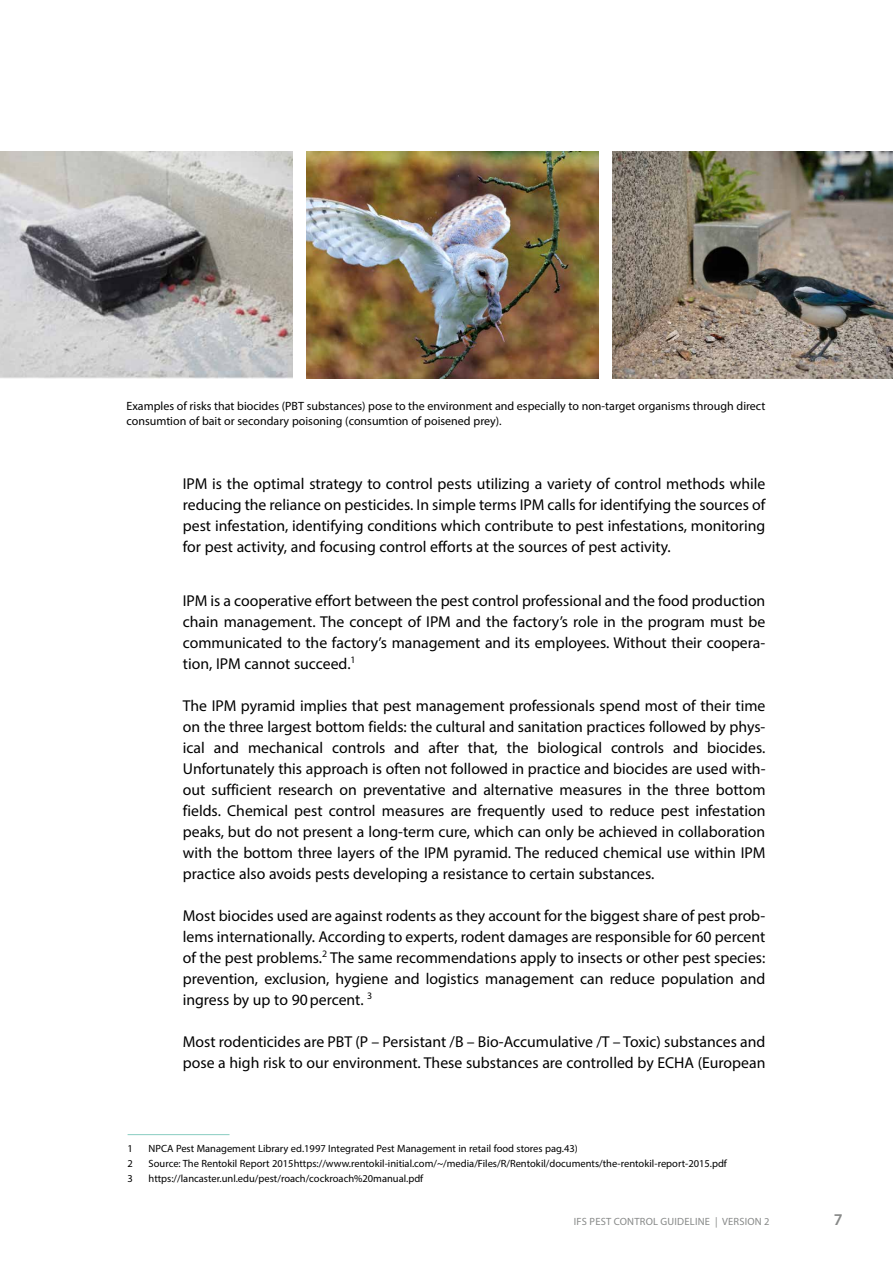
<style>
.page{position:relative;width:893px;height:1263px;background:#fff}
.page>*{position:absolute;margin:0;border:0;box-sizing:border-box;transform-origin:0 0}
.t1{font:600 16.5px "Myriad Pro";color:#878988}
.t2{font:15.75px/21px "Myriad Pro";color:#000;text-align:justify}
.t3{font:12px/15px "Myriad Pro";color:#000}
.t4{font:10.5px "Myriad Pro";color:#000}
.t5{font:10.5px "Myriad Pro";letter-spacing:.02em;color:#878988}
</style>
<div class="page">
<hr style="left:128px;top:1134px;width:102px;height:1px;background:#88ccc1">
<img style="left:0;top:152px;width:292px;height:226px">
<img style="left:306px;top:152px;width:292px;height:226px">
<img style="left:612px;top:152px;width:281px;height:226px">
<p class="t3" style="left:126px;top:398px;width:640px">Examples of risks that biocides (PBT substances) pose to the environment and especially to non-target organisms through direct consumtion of bait or secondary poisoning (consumtion of poisened prey).</p>
<p class="t2" style="left:183px;top:472px;width:584px">IPM is the optimal strategy to control pests utilizing a variety of control methods while reducing the reliance on pesticides. In simple terms IPM calls for identifying the sources of pest infestation, identifying conditions which contribute to pest infestations, monitoring for pest activity, and focusing control efforts at the sources of pest activity.</p>
<p class="t2" style="left:183px;top:589px;width:584px">IPM is a cooperative effort between the pest control professional and the food production chain management. The concept of IPM and the factory’s role in the program must be communicated to the factory’s management and its employees. Without their coopera&shy;tion, IPM cannot succeed.<sup>1</sup></p>
<p class="t2" style="left:183px;top:694px;width:584px">The IPM pyramid implies that pest management professionals spend most of their time on the three largest bottom fields: the cultural and sanitation practices followed by phys&shy;ical and mechanical controls and after that, the biological controls and biocides.<br>Unfortunately this approach is often not followed in practice and biocides are used with&shy;out sufficient research on preventative and alternative measures in the three bottom fields. Chemical pest control measures are frequently used to reduce pest infestation peaks, but do not present a long-term cure, which can only be achieved in collaboration with the bottom three layers of the IPM pyramid. The reduced chemical use within IPM practice also avoids pests developing a resistance to certain substances.</p>
<p class="t2" style="left:183px;top:904px;width:584px">Most biocides used are against rodents as they account for the biggest share of pest prob&shy;lems internationally. According to experts, rodent damages are responsible for 60 percent of the pest problems.<sup>2</sup> The same recommendations apply to insects or other pest species: prevention, exclusion, hygiene and logistics management can reduce population and ingress by up to 90percent. <sup>3</sup></p>
<p class="t2" style="left:183px;top:1030px;width:584px">Most rodenticides are PBT (P – Persistant /B – Bio-Accumulative /T – Toxic) substances and pose a high risk to our environment. These substances are controlled by ECHA (European</p>
<p class="t4" style="left:128px;top:1141px;width:7px">1</p>
<p class="t4" style="left:149px;top:1141px;width:431px">NPCA Pest Management Library ed.1997 Integrated Pest Management in retail food stores pag.43)</p>
<p class="t4" style="left:128px;top:1156px;width:7px">2</p>
<p class="t4" style="left:149px;top:1156px;width:580px">Source: The Rentokil Report 2015https://www.rentokil-initial.com/~/media/Files/R/Rentokil/documents/the-rentokil-report-2015.pdf</p>
<p class="t4" style="left:128px;top:1171px;width:7px">3</p>
<p class="t4" style="left:149px;top:1171px;width:276px">https://lancaster.unl.edu/pest/roach/cockroach%20manual.pdf</p>
<p class="t5" style="left:574px;top:1215px;width:197px">IFS PEST CONTROL GUIDELINE | VERSION 2</p>
<p class="t1" style="left:834px;top:1209px;width:10px">7</p>
</div>
